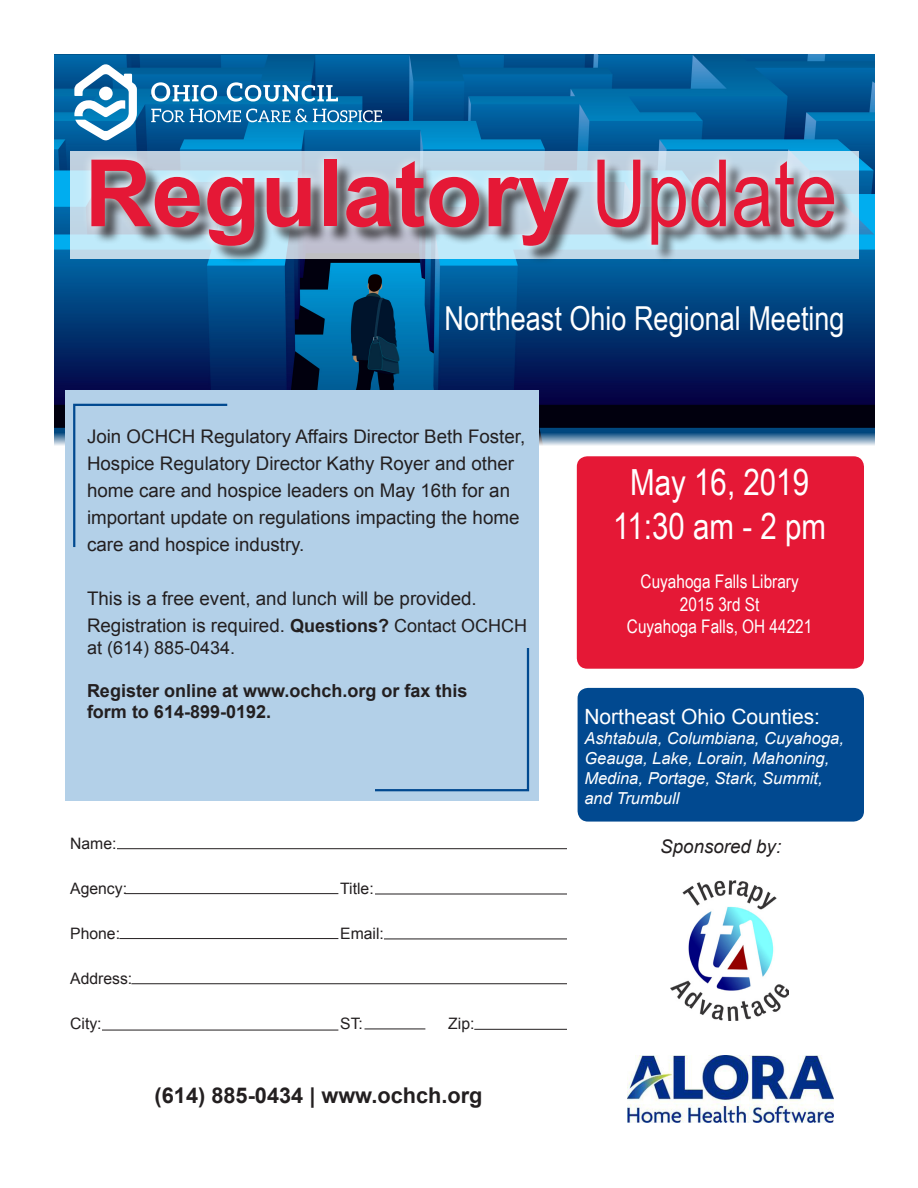
<style>
.page{position:relative;width:918px;height:1188px;background:#fff}
.page>*{position:absolute;margin:0;border:0;box-sizing:border-box;transform-origin:0 0}
.t1{font:700 93px "Arial";color:#e51836}
.t2{font:36px "Arial Narrow";color:#fff}
.t3{font:33px "Arial Narrow";color:#fff}
.t4{font:700 21.75px "Arial";color:#231f20}
.t5{font:21px "Arial";color:#fff}
.t6{font:18.75px/27px "Arial";color:#231f20}
.t7{font:18.75px "Arial Narrow";color:#fff}
.t8{font:italic 18.75px "Arial";color:#231f20}
.t9{font:700 18px "Arial";color:#231f20}
.t10{font:18px "Arial";color:#231f20}
.t11{font:italic 16.5px/19.8px "Arial";color:#fff}
.t12{font:15.75px "Arial";color:#231f20}
.s1{font-family:"Arial Narrow";font-weight:400}
.s2{font-weight:700;font-size:18px}
.s3{font-size:18px}
</style>
<div class="page">
<img style="left:54px;top:54px;width:821px;height:392px">
<div style="left:578px;top:688px;width:286px;height:134px;background:#014990;border-radius:10px"></div>
<div style="left:577px;top:456px;width:287px;height:213px;background:#e51836;border-radius:10px"></div>
<hr style="left:117px;top:848px;width:450px;height:1px;background:#231f20">
<hr style="left:125px;top:893px;width:213px;height:1px;background:#231f20">
<hr style="left:375px;top:894px;width:192px;height:1px;background:#231f20">
<hr style="left:119px;top:938px;width:219px;height:1px;background:#231f20">
<hr style="left:384px;top:939px;width:183px;height:1px;background:#231f20">
<hr style="left:131px;top:983px;width:436px;height:1px;background:#231f20">
<hr style="left:102px;top:1030px;width:236px;height:1px;background:#231f20">
<hr style="left:364px;top:1029px;width:61px;height:1px;background:#231f20">
<hr style="left:474px;top:1029px;width:93px;height:1px;background:#231f20">
<svg style="left:70px;top:151px;width:789px;height:108px;background:#bfdfef"></svg>
<div style="left:93px;top:162px;width:759px;height:102px;background:#231f20;opacity:.75"></div>
<div style="left:82px;top:150px;width:762px;height:105px;background:#fff;opacity:.75"></div>
<div style="left:65px;top:391px;width:473px;height:410px;background:#b3d0e8"></div>
<svg style="left:73px;top:403px;width:155px;height:144px"></svg>
<svg style="left:375px;top:648px;width:155px;height:144px"></svg>
<img style="left:671px;top:881px;width:117px;height:140px">
<svg style="left:151px;top:82px;width:187px;height:20px"></svg>
<svg style="left:151px;top:109px;width:231px;height:13px;background:#4d8db9"></svg>
<svg style="left:74px;top:64px;width:63px;height:76px"></svg>
<img style="left:627px;top:1055px;width:206px;height:67px">
<p class="t1" style="left:85px;top:132px;width:754px">Regulatory <span class="s1">Update</span></p>
<p class="t3" style="left:445px;top:294px;width:402px">Northeast Ohio Regional Meeting</p>
<p class="t6" style="left:87px;top:423px;width:440px">Join OCHCH Regulatory Affairs Director Beth Foster, Hospice Regulatory Director Kathy Royer and other home care and hospice leaders on May 16th for an important update on regulations impacting the home care and hospice industry.</p>
<p class="t6" style="left:87px;top:585px;width:391px">This is a free event, and lunch will be provided.</p>
<p class="t6" style="left:87px;top:612px;width:442px">Registration is required. <span class="s2">Questions?</span> <span class="s3">Contact OCHCH</span></p>
<p class="t10" style="left:87px;top:635px;width:150px">at (614) 885-0434.</p>
<p class="t9" style="left:87px;top:678px;width:382px">Register online at www.ochch.org or fax this</p>
<p class="t9" style="left:87px;top:700px;width:186px">form to 614-899-0192.</p>
<p class="t2" style="left:630px;top:456px;width:180px">May 16, 2019</p>
<p class="t2" style="left:613px;top:500px;width:214px">11:30 am - 2 pm</p>
<p class="t7" style="left:641px;top:568px;width:160px">Cuyahoga Falls Library</p>
<p class="t7" style="left:680px;top:590px;width:81px">2015 3rd St</p>
<p class="t7" style="left:627px;top:613px;width:187px">Cuyahoga Falls, OH 44221</p>
<p class="t5" style="left:584px;top:703px;width:237px">Northeast Ohio Counties:</p>
<p class="t11" style="left:584px;top:729px;width:261px">Ashtabula, Columbiana, Cuyahoga,<br>Geauga, Lake, Lorain, Mahoning,<br>Medina, Portage, Stark, Summit,</p>
<p class="t11" style="left:584px;top:788px;width:97px">and Trumbull</p>
<p class="t12" style="left:70px;top:834px;width:48px">Name:</p>
<p class="t8" style="left:660px;top:834px;width:122px">Sponsored by:</p>
<p class="t12" style="left:70px;top:879px;width:58px">Agency:</p>
<p class="t12" style="left:340px;top:879px;width:35px">Title:</p>
<p class="t12" style="left:70px;top:924px;width:51px">Phone:</p>
<p class="t12" style="left:340px;top:924px;width:45px">Email:</p>
<p class="t12" style="left:70px;top:969px;width:64px">Address:</p>
<p class="t12" style="left:70px;top:1014px;width:33px">City:</p>
<p class="t12" style="left:340px;top:1014px;width:24px">ST:</p>
<p class="t12" style="left:448px;top:1014px;width:28px">Zip:</p>
<p class="t4" style="left:155px;top:1081px;width:330px">(614) 885-0434 | www.ochch.org</p>
</div>
